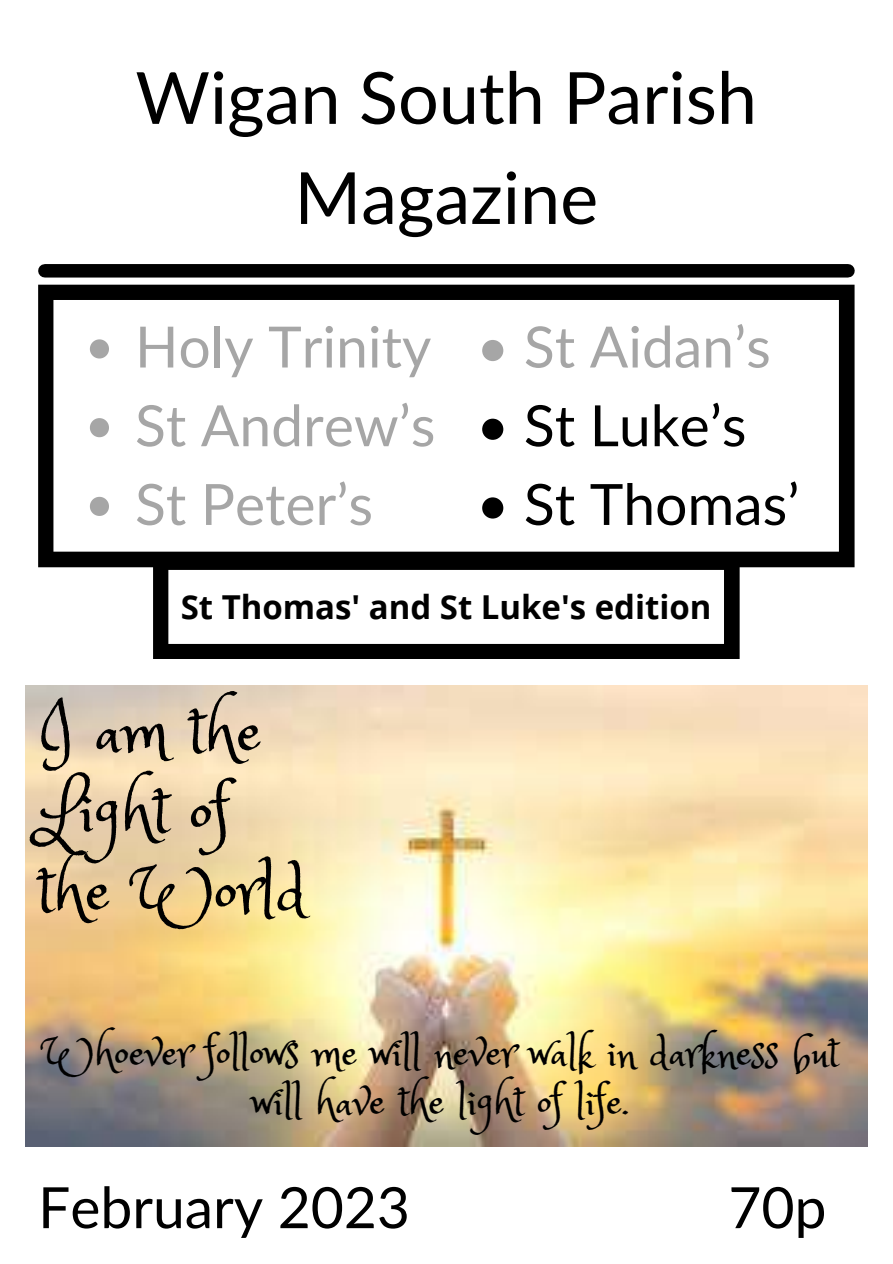
<style>
.page{position:relative;width:893px;height:1264px;background:#fff}
.page>*{position:absolute;margin:0;border:0;box-sizing:border-box;transform-origin:0 0}
.t1{font:72px/100.1px "Lato";color:#000;text-align:center}
.t2{font:69.45px/79.7px "Princess Sofia";color:#000}
.t3{font:57px/78.8px "Lato";color:#a6a6a6;text-align:justify}
.t4{font:57px "Lato";color:#000}
.t5{font:43.95px/49.5px "Princess Sofia";color:#000;text-align:center}
.t6{font:700 33px "Open Sans";color:#000}
</style>
<div class="page">
<div style="left:45px;top:264px;width:802px;height:13px;background:#000"></div>
<svg style="left:38px;top:285px;width:816px;height:282px"></svg>
<svg style="left:153px;top:554px;width:586px;height:105px"></svg>
<img style="left:25px;top:685px;width:842px;height:461px">
<h1 class="t1" style="left:135px;top:46px;width:623px">Wigan South Parish<br>Magazine</h1>
<p class="t3" style="left:135px;top:306px;width:302px">Holy Trinity St Andrew’s St Peter’s</p>
<p class="t3" style="left:476px;top:306px;width:296px">• St Aidan’s</p>
<p class="t4" style="left:476px;top:390px;width:272px">• St Luke’s</p>
<p class="t4" style="left:476px;top:468px;width:324px">• St Thomas’</p>
<p class="t6" style="left:181px;top:583px;width:532px">St Thomas' and St Luke's edition</p>
<h2 class="t2" style="left:38px;top:687px;width:271px">I am the<br>Light of the World</h2>
<p class="t5" style="left:42px;top:1024px;width:798px">Whoever follows me will never walk in darkness but will have the light of life.</p>
<p class="t4" style="left:38px;top:1171px;width:373px">February 2023</p>
<p class="t4" style="left:728px;top:1171px;width:99px">70p</p>
</div>
